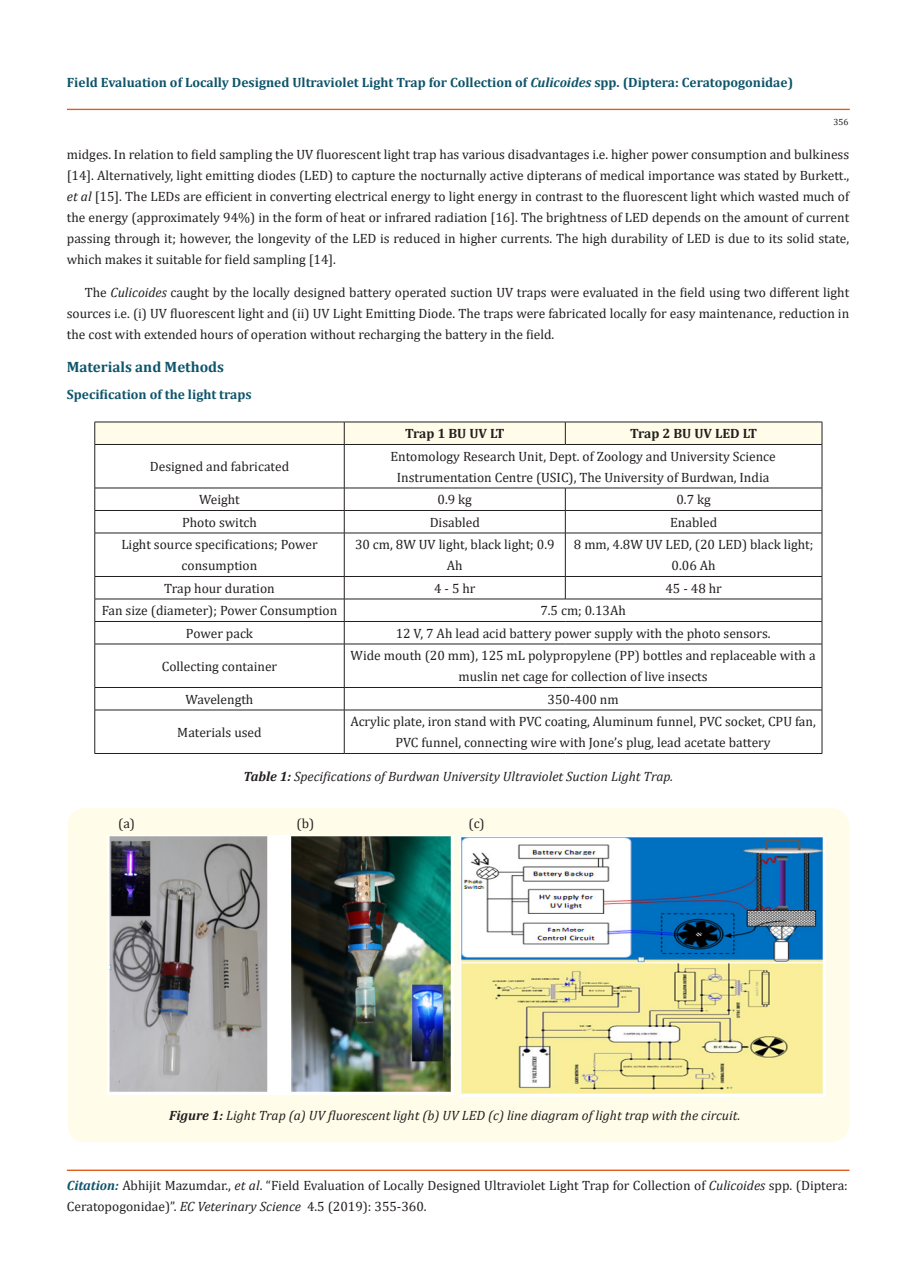
<style>
.page{position:relative;width:917px;height:1278px;background:#fff}
.page>*{position:absolute;margin:0;border:0;box-sizing:border-box;transform-origin:0 0}
.t1{font:700 15px "Cambria";color:#0e546a}
.List_Paragraph{font:13.5px/21px "Cambria";color:#231f20;text-align:center}
.t2{font:italic 13.5px "Cambria";color:#231f20}
.t3{font:700 13.5px "Cambria";color:#0e546a}
.t4{font:700 13.5px "Cambria";color:#231f20}
.t5{font:9px "Cambria";color:#231f20}
.s1{font-style:italic}
.s2{font-weight:700}
.s3{font-weight:700;font-style:italic;color:#0e546a}
</style>
<div class="page">
<div style="left:67px;top:109px;width:782px;height:1px;border:1px solid #e05d1a"></div>
<div style="left:67px;top:1170px;width:782px;height:1px;border:1px solid #e05d1a"></div>
<div style="left:94px;top:422px;width:728px;height:22px;background:#fffde9"></div>
<hr style="left:95px;top:444px;width:249px;height:1px;background:#231f20">
<hr style="left:94px;top:445px;width:1px;height:43px;background:#231f20">
<hr style="left:344px;top:444px;width:221px;height:1px;background:#231f20">
<hr style="left:344px;top:445px;width:1px;height:43px;background:#231f20">
<hr style="left:565px;top:444px;width:257px;height:1px;background:#231f20">
<hr style="left:821px;top:445px;width:1px;height:43px;background:#231f20">
<hr style="left:95px;top:488px;width:249px;height:1px;background:#231f20">
<hr style="left:344px;top:488px;width:221px;height:1px;background:#231f20">
<hr style="left:565px;top:488px;width:257px;height:1px;background:#231f20">
<hr style="left:95px;top:510px;width:249px;height:1px;background:#231f20">
<svg style="left:94px;top:488px;width:1px;height:45px"></svg>
<hr style="left:344px;top:510px;width:221px;height:1px;background:#231f20">
<svg style="left:344px;top:488px;width:1px;height:45px"></svg>
<hr style="left:565px;top:510px;width:257px;height:1px;background:#231f20">
<svg style="left:565px;top:488px;width:1px;height:45px"></svg>
<svg style="left:821px;top:488px;width:1px;height:45px"></svg>
<hr style="left:95px;top:533px;width:249px;height:1px;background:#231f20">
<hr style="left:94px;top:533px;width:1px;height:43px;background:#231f20">
<hr style="left:344px;top:533px;width:221px;height:1px;background:#231f20">
<hr style="left:344px;top:533px;width:1px;height:43px;background:#231f20">
<hr style="left:565px;top:533px;width:257px;height:1px;background:#231f20">
<hr style="left:565px;top:533px;width:1px;height:43px;background:#231f20">
<hr style="left:821px;top:533px;width:1px;height:43px;background:#231f20">
<hr style="left:95px;top:576px;width:249px;height:1px;background:#231f20">
<hr style="left:344px;top:576px;width:221px;height:1px;background:#231f20">
<hr style="left:565px;top:576px;width:257px;height:1px;background:#231f20">
<svg style="left:565px;top:577px;width:1px;height:22px"></svg>
<hr style="left:95px;top:599px;width:249px;height:1px;background:#231f20">
<hr style="left:344px;top:599px;width:221px;height:1px;background:#231f20">
<hr style="left:565px;top:599px;width:257px;height:1px;background:#231f20">
<hr style="left:95px;top:621px;width:249px;height:1px;background:#231f20">
<svg style="left:94px;top:577px;width:1px;height:67px"></svg>
<hr style="left:344px;top:621px;width:221px;height:1px;background:#231f20">
<svg style="left:344px;top:577px;width:1px;height:67px"></svg>
<hr style="left:565px;top:621px;width:257px;height:1px;background:#231f20">
<svg style="left:821px;top:577px;width:1px;height:67px"></svg>
<hr style="left:95px;top:644px;width:249px;height:1px;background:#231f20">
<hr style="left:94px;top:644px;width:1px;height:43px;background:#231f20">
<hr style="left:344px;top:644px;width:221px;height:1px;background:#231f20">
<hr style="left:344px;top:644px;width:1px;height:43px;background:#231f20">
<hr style="left:565px;top:644px;width:257px;height:1px;background:#231f20">
<hr style="left:821px;top:644px;width:1px;height:43px;background:#231f20">
<hr style="left:95px;top:687px;width:249px;height:1px;background:#231f20">
<svg style="left:94px;top:688px;width:1px;height:22px"></svg>
<hr style="left:344px;top:687px;width:221px;height:1px;background:#231f20">
<svg style="left:344px;top:688px;width:1px;height:22px"></svg>
<hr style="left:565px;top:687px;width:257px;height:1px;background:#231f20">
<svg style="left:821px;top:688px;width:1px;height:22px"></svg>
<hr style="left:95px;top:710px;width:249px;height:1px;background:#231f20">
<hr style="left:94px;top:710px;width:1px;height:43px;background:#231f20">
<hr style="left:344px;top:710px;width:221px;height:1px;background:#231f20">
<hr style="left:344px;top:710px;width:1px;height:43px;background:#231f20">
<hr style="left:565px;top:710px;width:257px;height:1px;background:#231f20">
<hr style="left:821px;top:710px;width:1px;height:43px;background:#231f20">
<hr style="left:95px;top:753px;width:249px;height:1px;background:#231f20">
<hr style="left:344px;top:753px;width:221px;height:1px;background:#231f20">
<hr style="left:565px;top:753px;width:257px;height:1px;background:#231f20">
<div style="left:68px;top:808px;width:781px;height:334px;background:#fffde9;border-radius:18px"></div>
<img style="left:107px;top:835px;width:346px;height:260px">
<img style="left:460px;top:837px;width:365px;height:259px">
<p class="t3" style="left:67px;top:73px;width:728px">Field Evaluation of Locally Designed Ultraviolet Light Trap for Collection of <span class="s1">Culicoides</span> spp. (Diptera: Ceratopogonidae)</p>
<p class="t5" style="left:833px;top:117px;width:16px">356</p>
<p class="List_Paragraph" style="left:67px;top:144px;width:784px;text-align:justify">midges. In relation to field sampling the UV fluorescent light trap has various disadvantages i.e. higher power consumption and bulkiness [14]. Alternatively, light emitting diodes (LED) to capture the nocturnally active dipterans of medical importance was stated by Burkett., <span class="s1">et al</span> [15]. The LEDs are efficient in converting electrical energy to light energy in contrast to the fluorescent light which wasted much of the energy (approximately 94%) in the form of heat or infrared radiation [16]. The brightness of LED depends on the amount of current passing through it; however, the longevity of the LED is reduced in higher currents. The high durability of LED is due to its solid state, which makes it suitable for field sampling [14].</p>
<p class="List_Paragraph" style="left:67px;top:282px;width:783px;text-align:justify;text-indent:18px">The <span class="s1">Culicoides</span> caught by the locally designed battery operated suction UV traps were evaluated in the field using two different light sources i.e. (i) UV fluorescent light and (ii) UV Light Emitting Diode. The traps were fabricated locally for easy maintenance, reduction in the cost with extended hours of operation without recharging the battery in the field.</p>
<p class="t1" style="left:67px;top:356px;width:159px">Materials and Methods</p>
<p class="t3" style="left:67px;top:385px;width:186px">Specification of the light traps</p>
<p class="t4" style="left:405px;top:424px;width:101px">Trap 1 BU UV LT</p>
<p class="t4" style="left:630px;top:424px;width:129px">Trap 2 BU UV LED LT</p>
<p class="List_Paragraph" style="left:150px;top:456px;width:141px">Designed and fabricated</p>
<p class="List_Paragraph" style="left:390px;top:446px;width:387px">Entomology Research Unit, Dept. of Zoology and University Science<br>Instrumentation Centre (USIC), The University of Burdwan, India</p>
<p class="List_Paragraph" style="left:199px;top:489px;width:42px">Weight</p>
<p class="List_Paragraph" style="left:437px;top:489px;width:36px">0.9 kg</p>
<p class="List_Paragraph" style="left:676px;top:489px;width:36px">0.7 kg</p>
<p class="List_Paragraph" style="left:182px;top:512px;width:76px">Photo switch</p>
<p class="List_Paragraph" style="left:429px;top:512px;width:52px">Disabled</p>
<p class="List_Paragraph" style="left:670px;top:512px;width:49px">Enabled</p>
<p class="List_Paragraph" style="left:121px;top:534px;width:198px">Light source specifications; Power consumption</p>
<p class="List_Paragraph" style="left:355px;top:534px;width:201px">30 cm, 8W UV light, black light; 0.9<br>Ah</p>
<p class="List_Paragraph" style="left:574px;top:534px;width:241px">8 mm, 4.8W UV LED, (20 LED) black light;<br>0.06 Ah</p>
<p class="List_Paragraph" style="left:164px;top:578px;width:112px">Trap hour duration</p>
<p class="List_Paragraph" style="left:434px;top:578px;width:43px">4 - 5 hr</p>
<p class="List_Paragraph" style="left:665px;top:578px;width:58px">45 - 48 hr</p>
<p class="List_Paragraph" style="left:102px;top:600px;width:237px">Fan size (diameter); Power Consumption</p>
<p class="List_Paragraph" style="left:540px;top:600px;width:87px">7.5 cm; 0.13Ah</p>
<p class="List_Paragraph" style="left:186px;top:623px;width:69px">Power pack</p>
<p class="List_Paragraph" style="left:395px;top:623px;width:376px">12 V, 7 Ah lead acid battery power supply with the photo sensors.</p>
<p class="List_Paragraph" style="left:162px;top:656px;width:117px">Collecting container</p>
<p class="List_Paragraph" style="left:350px;top:645px;width:466px">Wide mouth (20 mm), 125 mL polypropylene (PP) bottles and replaceable with a muslin net cage for collection of live insects</p>
<p class="List_Paragraph" style="left:186px;top:689px;width:69px">Wavelength</p>
<p class="List_Paragraph" style="left:547px;top:689px;width:73px">350-400 nm</p>
<p class="List_Paragraph" style="left:177px;top:722px;width:86px">Materials used</p>
<p class="List_Paragraph" style="left:350px;top:711px;width:467px">Acrylic plate, iron stand with PVC coating, Aluminum funnel, PVC socket, CPU fan,<br>PVC funnel, connecting wire with Jone’s plug, lead acetate battery</p>
<p class="t2" style="left:243px;top:767px;width:431px"><span class="s2">Table 1:</span> Specifications of Burdwan University Ultraviolet Suction Light Trap.</p>
<p class="List_Paragraph" style="left:118px;top:813px;width:18px">(a)</p>
<p class="List_Paragraph" style="left:296px;top:813px;width:19px">(b)</p>
<p class="List_Paragraph" style="left:468px;top:813px;width:18px">(c)</p>
<p class="t2" style="left:169px;top:1106px;width:572px"><span class="s2">Figure 1:</span> Light Trap (a) UV fluorescent light (b) UV LED (c) line diagram of light trap with the circuit.</p>
<p class="List_Paragraph" style="left:67px;top:1175px;width:782px;text-align:left"><span class="s3">Citation:</span> Abhijit Mazumdar., <span class="s1">et al</span>. “Field Evaluation of Locally Designed Ultraviolet Light Trap for Collection of <span class="s1">Culicoides</span> spp. (Diptera:<br>Ceratopogonidae)”. <span class="s1">EC Veterinary Science</span> 4.5 (2019): 355-360.</p>
</div>
